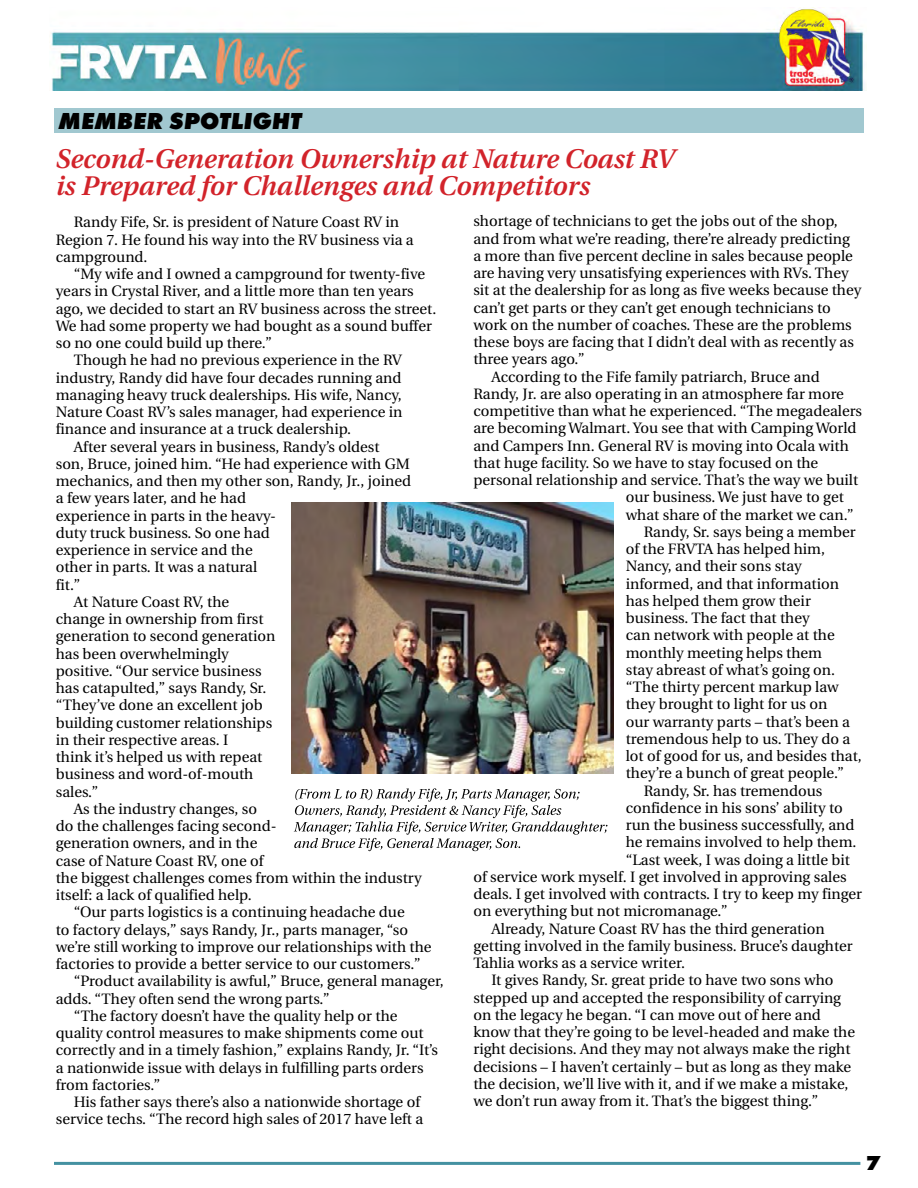
<style>
.page{position:relative;width:918px;height:1188px;background:#fff}
.page>*{position:absolute;margin:0;border:0;box-sizing:border-box;transform-origin:0 0}
.t1{font:italic 600 27px/27px "Utopia";color:#d2232a}
.t2{font:italic 800 24px "Futura T";color:#000}
.t3{font:800 21px "Futura T";color:#000}
.t4{font:15px/17.2px "Utopia";color:#000}
</style>
<div class="page">
<hr style="left:54px;top:1162px;width:806px;height:3px;background:#4491a1">
<img style="left:51px;top:7px;width:814px;height:83px">
<svg style="left:294px;top:788px;width:314px;height:63px"></svg>
<div style="left:54px;top:108px;width:810px;height:24px;background:#a1c8d0"></div>
<img style="left:292px;top:502px;width:322px;height:271px">
<h2 class="t2" style="left:58px;top:106px;width:245px">MEMBER SPOTLIGHT</h2>
<h1 class="t1" style="left:56px;top:145px;width:620px">Second-Generation Ownership at Nature Coast RV is Prepared for Challenges and Competitors</h1>
<p class="t4" style="left:56px;top:214px;width:359px;text-indent:18px">Randy Fife, Sr. is president of Nature Coast RV in<br>Region 7. He found his way into the RV business via a campground.</p>
<p class="t4" style="left:74px;top:266px;width:353px">“My wife and I owned a campground for twenty-five</p>
<p class="t4" style="left:56px;top:283px;width:359px">years in Crystal River, and a little more than ten years</p>
<p class="t4" style="left:56px;top:300px;width:382px">ago, we decided to start an RV business across the street.</p>
<p class="t4" style="left:56px;top:317px;width:378px">We had some property we had bought as a sound buffer</p>
<p class="t4" style="left:56px;top:335px;width:218px">so no one could build up there.”</p>
<p class="t4" style="left:74px;top:352px;width:329px">Though he had no previous experience in the RV</p>
<p class="t4" style="left:56px;top:369px;width:347px">industry, Randy did have four decades running and</p>
<p class="t4" style="left:56px;top:386px;width:348px">managing heavy truck dealerships. His wife, Nancy,</p>
<p class="t4" style="left:56px;top:404px;width:348px">Nature Coast RV’s sales manager, had experience in</p>
<p class="t4" style="left:56px;top:421px;width:297px">finance and insurance at a truck dealership.</p>
<p class="t4" style="left:74px;top:438px;width:307px">After several years in business, Randy’s oldest</p>
<p class="t4" style="left:56px;top:455px;width:356px">son, Bruce, joined him. “He had experience with GM</p>
<p class="t4" style="left:56px;top:473px;width:357px">mechanics, and then my other son, Randy, Jr., joined</p>
<p class="t4" style="left:56px;top:490px;width:192px">a few years later, and he had</p>
<p class="t4" style="left:56px;top:507px;width:222px">experience in parts in the heavy-</p>
<p class="t4" style="left:56px;top:524px;width:216px">duty truck business. So one had</p>
<p class="t4" style="left:56px;top:542px;width:198px">experience in service and the</p>
<p class="t4" style="left:56px;top:559px;width:203px">other in parts. It was a natural</p>
<p class="t4" style="left:56px;top:576px;width:26px">fit.”</p>
<p class="t4" style="left:74px;top:593px;width:157px">At Nature Coast RV, the</p>
<p class="t4" style="left:56px;top:611px;width:209px">change in ownership from first</p>
<p class="t4" style="left:56px;top:628px;width:221px">generation to second generation</p>
<p class="t4" style="left:56px;top:645px;width:175px">has been overwhelmingly</p>
<p class="t4" style="left:56px;top:662px;width:207px">positive. “Our service business</p>
<p class="t4" style="left:56px;top:680px;width:212px">has catapulted,” says Randy, Sr.</p>
<p class="t4" style="left:56px;top:697px;width:209px">“They’ve done an excellent job</p>
<p class="t4" style="left:56px;top:714px;width:218px">building customer relationships</p>
<p class="t4" style="left:56px;top:731px;width:174px">in their respective areas. I</p>
<p class="t4" style="left:56px;top:749px;width:208px">think it’s helped us with repeat</p>
<p class="t4" style="left:56px;top:766px;width:199px">business and word-of-mouth</p>
<p class="t4" style="left:56px;top:783px;width:44px">sales.”</p>
<p class="t4" style="left:74px;top:800px;width:185px">As the industry changes, so</p>
<p class="t4" style="left:56px;top:818px;width:222px">do the challenges facing second-</p>
<p class="t4" style="left:56px;top:835px;width:203px">generation owners, and in the</p>
<p class="t4" style="left:56px;top:852px;width:209px">case of Nature Coast RV, one of</p>
<p class="t4" style="left:56px;top:869px;width:367px">the biggest challenges comes from within the industry</p>
<p class="t4" style="left:56px;top:887px;width:197px">itself: a lack of qualified help.</p>
<p class="t4" style="left:74px;top:904px;width:332px">“Our parts logistics is a continuing headache due</p>
<p class="t4" style="left:56px;top:921px;width:354px">to factory delays,” says Randy, Jr., parts manager, “so</p>
<p class="t4" style="left:56px;top:938px;width:377px">we’re still working to improve our relationships with the</p>
<p class="t4" style="left:56px;top:956px;width:366px">factories to provide a better service to our customers.”</p>
<p class="t4" style="left:74px;top:973px;width:372px">“Product availability is awful,” Bruce, general manager,</p>
<p class="t4" style="left:56px;top:990px;width:275px">adds. “They often send the wrong parts.”</p>
<p class="t4" style="left:74px;top:1007px;width:325px">“The factory doesn’t have the quality help or the</p>
<p class="t4" style="left:56px;top:1025px;width:369px">quality control measures to make shipments come out</p>
<p class="t4" style="left:56px;top:1042px;width:384px">correctly and in a timely fashion,” explains Randy, Jr. “It’s</p>
<p class="t4" style="left:56px;top:1059px;width:369px">a nationwide issue with delays in fulfilling parts orders</p>
<p class="t4" style="left:56px;top:1076px;width:106px">from factories.”</p>
<p class="t4" style="left:74px;top:1094px;width:348px">His father says there’s also a nationwide shortage of</p>
<p class="t4" style="left:56px;top:1111px;width:369px">service techs. “The record high sales of 2017 have left a</p>
<p class="t4" style="left:473px;top:213px;width:366px">shortage of technicians to get the jobs out of the shop,</p>
<p class="t4" style="left:473px;top:230px;width:378px">and from what we’re reading, there’re already predicting</p>
<p class="t4" style="left:473px;top:247px;width:381px">a more than five percent decline in sales because people</p>
<p class="t4" style="left:473px;top:265px;width:377px">are having very unsatisfying experiences with RVs. They</p>
<p class="t4" style="left:473px;top:282px;width:389px">sit at the dealership for as long as five weeks because they</p>
<p class="t4" style="left:473px;top:299px;width:359px">can’t get parts or they can’t get enough technicians to</p>
<p class="t4" style="left:473px;top:316px;width:380px">work on the number of coaches. These are the problems</p>
<p class="t4" style="left:473px;top:334px;width:382px">these boys are facing that I didn’t deal with as recently as</p>
<p class="t4" style="left:473px;top:351px;width:113px">three years ago.”</p>
<p class="t4" style="left:491px;top:368px;width:330px">According to the Fife family patriarch, Bruce and</p>
<p class="t4" style="left:473px;top:385px;width:372px">Randy, Jr. are also operating in an atmosphere far more</p>
<p class="t4" style="left:473px;top:403px;width:390px">competitive than what he experienced. “The megadealers</p>
<p class="t4" style="left:473px;top:420px;width:385px">are becoming Walmart. You see that with Camping World</p>
<p class="t4" style="left:473px;top:437px;width:377px">and Campers Inn. General RV is moving into Ocala with</p>
<p class="t4" style="left:473px;top:454px;width:346px">that huge facility. So we have to stay focused on the</p>
<p class="t4" style="left:473px;top:472px;width:386px">personal relationship and service. That’s the way we built</p>
<p class="t4" style="left:626px;top:489px;width:220px">our business. We just have to get</p>
<p class="t4" style="left:626px;top:506px;width:230px">what share of the market we can.”</p>
<p class="t4" style="left:644px;top:523px;width:213px">Randy, Sr. says being a member</p>
<p class="t4" style="left:626px;top:541px;width:201px">of the FRVTA has helped him,</p>
<p class="t4" style="left:626px;top:558px;width:178px">Nancy, and their sons stay</p>
<p class="t4" style="left:626px;top:575px;width:215px">informed, and that information</p>
<p class="t4" style="left:626px;top:592px;width:187px">has helped them grow their</p>
<p class="t4" style="left:626px;top:610px;width:185px">business. The fact that they</p>
<p class="t4" style="left:626px;top:627px;width:211px">can network with people at the</p>
<p class="t4" style="left:626px;top:644px;width:198px">monthly meeting helps them</p>
<p class="t4" style="left:626px;top:661px;width:211px">stay abreast of what’s going on.</p>
<p class="t4" style="left:626px;top:679px;width:214px">“The thirty percent markup law</p>
<p class="t4" style="left:626px;top:696px;width:203px">they brought to light for us on</p>
<p class="t4" style="left:626px;top:713px;width:226px">our warranty parts – that’s been a</p>
<p class="t4" style="left:626px;top:730px;width:226px">tremendous help to us. They do a</p>
<p class="t4" style="left:626px;top:748px;width:238px">lot of good for us, and besides that,</p>
<p class="t4" style="left:626px;top:765px;width:220px">they’re a bunch of great people.”</p>
<p class="t4" style="left:644px;top:782px;width:180px">Randy, Sr. has tremendous</p>
<p class="t4" style="left:626px;top:799px;width:219px">confidence in his sons’ ability to</p>
<p class="t4" style="left:626px;top:817px;width:230px">run the business successfully, and</p>
<p class="t4" style="left:626px;top:834px;width:232px">he remains involved to help them.</p>
<p class="t4" style="left:626px;top:851px;width:226px">“Last week, I was doing a little bit</p>
<p class="t4" style="left:473px;top:868px;width:375px">of service work myself. I get involved in approving sales</p>
<p class="t4" style="left:473px;top:886px;width:390px">deals. I get involved with contracts. I try to keep my finger</p>
<p class="t4" style="left:473px;top:903px;width:256px">on everything but not micromanage.”</p>
<p class="t4" style="left:491px;top:920px;width:335px">Already, Nature Coast RV has the third generation</p>
<p class="t4" style="left:473px;top:937px;width:381px">getting involved in the family business. Bruce’s daughter</p>
<p class="t4" style="left:473px;top:955px;width:213px">Tahlia works as a service writer.</p>
<p class="t4" style="left:491px;top:972px;width:344px">It gives Randy, Sr. great pride to have two sons who</p>
<p class="t4" style="left:473px;top:989px;width:369px">stepped up and accepted the responsibility of carrying</p>
<p class="t4" style="left:473px;top:1006px;width:349px">on the legacy he began. “I can move out of here and</p>
<p class="t4" style="left:473px;top:1024px;width:383px">know that they’re going to be level-headed and make the</p>
<p class="t4" style="left:473px;top:1041px;width:379px">right decisions. And they may not always make the right</p>
<p class="t4" style="left:473px;top:1058px;width:379px">decisions – I haven’t certainly – but as long as they make</p>
<p class="t4" style="left:473px;top:1075px;width:376px">the decision, we’ll live with it, and if we make a mistake,</p>
<p class="t4" style="left:473px;top:1093px;width:346px">we don’t run away from it. That’s the biggest thing.”</p>
<h3 class="t3" style="left:866px;top:1150px;width:16px">7</h3>
</div>
